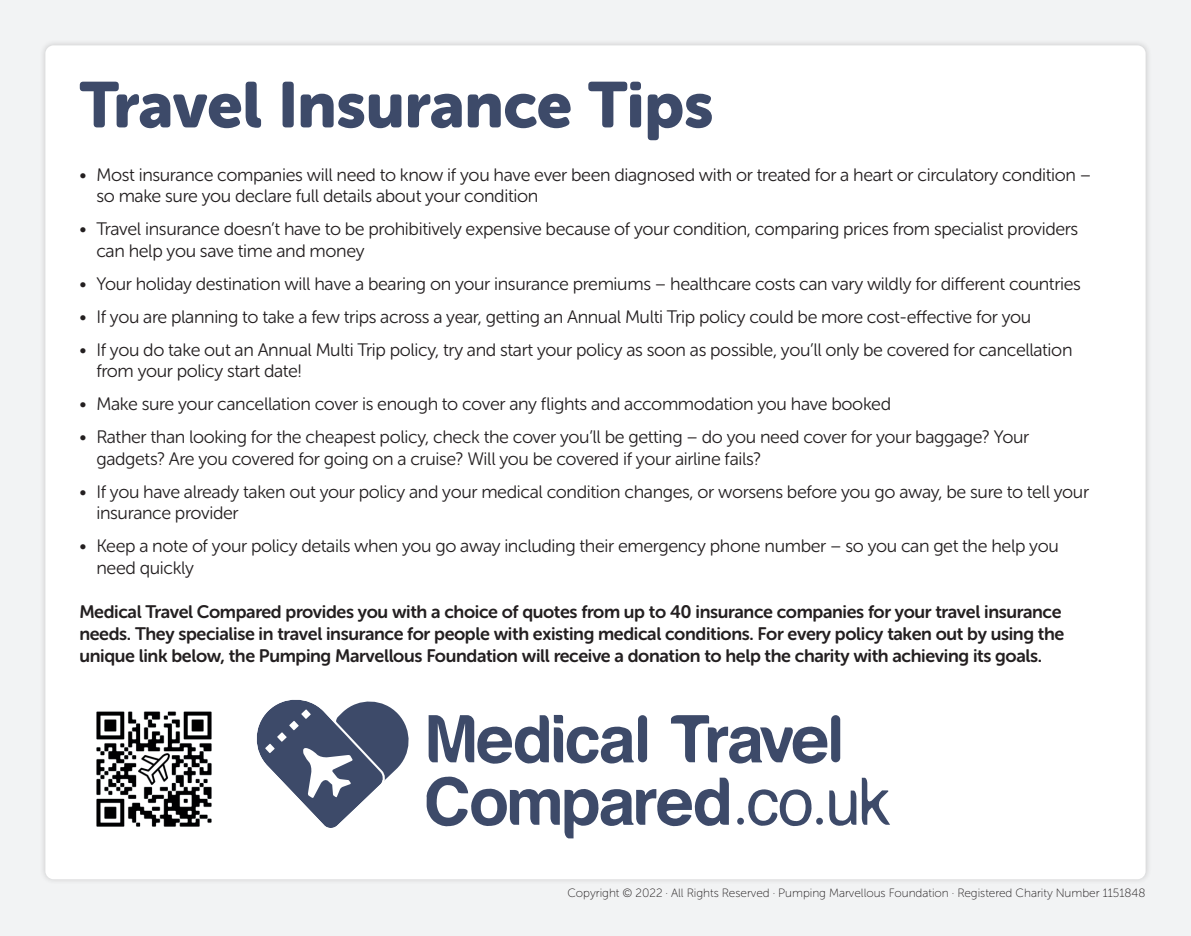
<style>
.page{position:relative;width:1191px;height:936px;background:#fff}
.page>*{position:absolute;margin:0;border:0;box-sizing:border-box;transform-origin:0 0}
.t1{font:64px "Museo Sans Rounded 900";letter-spacing:-.005em;color:#3d4a69}
.t2{font:18px/21.6px "Museo Sans Rounded 300";letter-spacing:-.02em;color:#231f20}
.t3{font:18px/21.6px "Museo Sans Rounded 700";letter-spacing:-.02em;color:#231f20}
.t4{font:12px "Museo Sans Rounded 100";color:#231f20}
</style>
<div class="page">
<div style="left:0;top:0;width:1191px;height:935px;background:#f2f3f4"></div>
<div style="left:39px;top:39px;width:1112px;height:846px;background:#e9e9ea"></div>
<div style="left:45px;top:45px;width:1100px;height:834px;background:#fff;border-radius:8px"></div>
<svg style="left:428px;top:715px;width:206px;height:49px"></svg>
<div style="left:638px;top:715px;width:9px;height:47px;background:#3d4a69;border-radius:5px"></div>
<svg style="left:671px;top:715px;width:156px;height:49px"></svg>
<div style="left:831px;top:715px;width:9px;height:47px;background:#3d4a69;border-radius:5px"></div>
<svg style="left:426px;top:776px;width:303px;height:62px"></svg>
<div style="left:737px;top:817px;width:7px;height:7px;background:#3d4a69;border-radius:3px"></div>
<svg style="left:748px;top:789px;width:64px;height:37px"></svg>
<div style="left:816px;top:817px;width:7px;height:7px;background:#3d4a69;border-radius:3px"></div>
<svg style="left:829px;top:790px;width:27px;height:36px"></svg>
<svg style="left:862px;top:777px;width:28px;height:47px"></svg>
<svg style="left:256px;top:699px;width:153px;height:129px"></svg>
<img style="left:96px;top:711px;width:116px;height:116px">
<h1 class="t1" style="left:79px;top:69px;width:635px">Travel Insurance Tips</h1>
<p class="t2" style="left:96px;top:164px;width:996px;text-indent:-17px">• Most insurance companies will need to know if you have ever been diagnosed with or treated for a heart or circulatory condition – so make sure you declare full details about your condition</p>
<p class="t2" style="left:96px;top:218px;width:983px;text-indent:-17px">• Travel insurance doesn’t have to be prohibitively expensive because of your condition, comparing prices from specialist providers can help you save time and money</p>
<p class="t2" style="left:79px;top:273px;width:1003px">• Your holiday destination will have a bearing on your insurance premiums – healthcare costs can vary wildly for different countries</p>
<p class="t2" style="left:79px;top:306px;width:953px">• If you are planning to take a few trips across a year, getting an Annual Multi Trip policy could be more cost-effective for you</p>
<p class="t2" style="left:96px;top:339px;width:977px;text-indent:-17px">• If you do take out an Annual Multi Trip policy, try and start your policy as soon as possible, you’ll only be covered for cancellation from your policy start date!</p>
<p class="t2" style="left:79px;top:393px;width:813px">• Make sure your cancellation cover is enough to cover any flights and accommodation you have booked</p>
<p class="t2" style="left:96px;top:426px;width:934px;text-indent:-17px">• Rather than looking for the cheapest policy, check the cover you’ll be getting – do you need cover for your baggage? Your gadgets? Are you covered for going on a cruise? Will you be covered if your airline fails?</p>
<p class="t2" style="left:96px;top:481px;width:994px;text-indent:-17px">• If you have already taken out your policy and your medical condition changes, or worsens before you go away, be sure to tell your insurance provider</p>
<p class="t2" style="left:96px;top:535px;width:964px;text-indent:-17px">• Keep a note of your policy details when you go away including their emergency phone number – so you can get the help you need quickly</p>
<p class="t3" style="left:79px;top:601px;width:986px">Medical Travel Compared provides you with a choice of quotes from up to 40 insurance companies for your travel insurance needs. They specialise in travel insurance for people with existing medical conditions. For every policy taken out by using the unique link below, the Pumping Marvellous Foundation will receive a donation to help the charity with achieving its goals.</p>
<p class="t4" style="left:567px;top:886px;width:579px">Copyright © 2022 · All Rights Reserved · Pumping Marvellous Foundation · Registered Charity Number 1151848</p>
</div>
